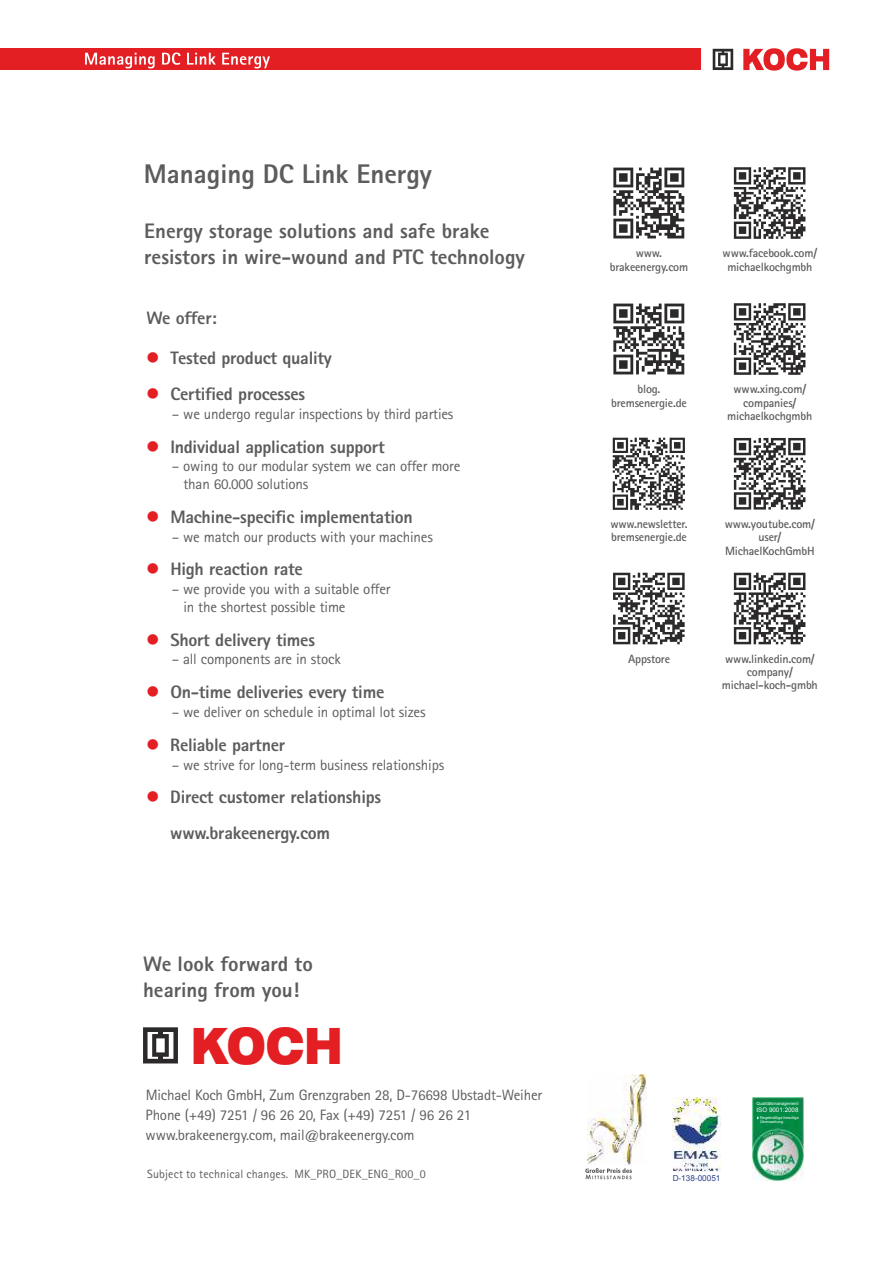
<style>
.page{position:relative;width:893px;height:1263px;background:#fff}
.page>*{position:absolute;margin:0;border:0;box-sizing:border-box;transform-origin:0 0}
.t1{font:900 expanded 49.95px "Swiss 721 BT";color:#e31f24;scale:.75 1}
.t2{font:800 27px "Rotis Sans Serif";color:#5c5c5c}
.t3{font:800 21px/26.2px "Rotis Sans Serif";color:#5c5c5c}
.t4{font:800 18px/35.8px "Rotis Sans Serif";letter-spacing:-.015em;color:#5c5c5c}
.t5{font:18px "Wingdings";color:#e31f24}
.t6{font:15px/17.5px "Rotis Sans Serif";letter-spacing:-.015em;color:#5c5c5c}
.t7{font:700 12px/13.2px "Rotis Sans Serif";letter-spacing:-.015em;color:#5c5c5c;text-align:center}
.t8{font:12px "Rotis Sans Serif";letter-spacing:.015em;color:#5c5c5c}
.t9{font:8.25px "Arial";color:#29408a}
.t10{font:6.3px "Arial";color:#fff}
.t11{font:4.35px "Arial";color:#fff}
.t12{font:3.75px/4.2px "Arial";color:#fff}
</style>
<div class="page">
<svg style="left:733px;top:572px;width:73px;height:73px"></svg>
<svg style="left:734px;top:573px;width:71px;height:71px"></svg>
<svg style="left:613px;top:572px;width:72px;height:73px"></svg>
<svg style="left:613px;top:573px;width:72px;height:71px"></svg>
<svg style="left:733px;top:438px;width:73px;height:72px"></svg>
<svg style="left:734px;top:438px;width:71px;height:72px"></svg>
<svg style="left:612px;top:437px;width:73px;height:73px"></svg>
<svg style="left:613px;top:438px;width:72px;height:72px"></svg>
<svg style="left:733px;top:303px;width:73px;height:72px"></svg>
<svg style="left:734px;top:303px;width:71px;height:72px"></svg>
<svg style="left:733px;top:167px;width:73px;height:72px"></svg>
<svg style="left:734px;top:167px;width:71px;height:72px"></svg>
<svg style="left:613px;top:303px;width:72px;height:72px"></svg>
<svg style="left:613px;top:304px;width:71px;height:70px"></svg>
<img style="left:587px;top:1074px;width:59px;height:91px">
<svg style="left:585px;top:1168px;width:47px;height:11px"></svg>
<img style="left:673px;top:1097px;width:47px;height:74px">
<img style="left:752px;top:1097px;width:51px;height:84px">
<svg style="left:143px;top:1027px;width:35px;height:36px"></svg>
<svg style="left:613px;top:168px;width:71px;height:70px"></svg>
<div style="left:0;top:49px;width:701px;height:21px;background:#e31f24"></div>
<svg style="left:743px;top:48px;width:86px;height:23px"></svg>
<svg style="left:713px;top:49px;width:20px;height:21px"></svg>
<svg style="left:85px;top:53px;width:185px;height:15px"></svg>
<h2 class="t2" style="left:144px;top:164px;width:290px">Managing DC Link Energy</h2>
<h3 class="t3" style="left:144px;top:220px;width:382px">Energy storage solutions and safe brake resistors in wire-wound and PTC technology</h3>
<p class="t4" style="left:146px;top:302px;width:72px">We offer:</p>
<p class="t4" style="left:170px;top:342px;width:163px">Tested product quality<br>Certified processes</p>
<p class="t6" style="left:172px;top:406px;width:283px">– we undergo regular inspections by third parties</p>
<p class="t4" style="left:170px;top:431px;width:216px">Individual application support</p>
<p class="t6" style="left:183px;top:459px;width:278px;text-indent:-12px">– owing to our modular system we can offer more than 60.000 solutions</p>
<p class="t4" style="left:170px;top:501px;width:244px">Machine-specific implementation</p>
<p class="t6" style="left:172px;top:529px;width:263px">– we match our products with your machines</p>
<p class="t4" style="left:170px;top:553px;width:134px">High reaction rate</p>
<p class="t6" style="left:183px;top:581px;width:209px;text-indent:-12px">– we provide you with a suitable offer in the shortest possible time</p>
<p class="t4" style="left:170px;top:623px;width:146px">Short delivery times</p>
<p class="t6" style="left:172px;top:652px;width:170px">– all components are in stock</p>
<p class="t4" style="left:170px;top:676px;width:216px">On-time deliveries every time</p>
<p class="t6" style="left:172px;top:704px;width:255px">– we deliver on schedule in optimal lot sizes</p>
<p class="t4" style="left:170px;top:729px;width:116px">Reliable partner</p>
<p class="t6" style="left:172px;top:757px;width:274px">– we strive for long-term business relationships</p>
<p class="t4" style="left:170px;top:781px;width:212px">Direct customer relationships www.brakeenergy.com</p>
<p class="t5" style="left:146px;top:439px;width:15px">●</p>
<p class="t5" style="left:146px;top:509px;width:15px">●</p>
<p class="t5" style="left:146px;top:561px;width:15px">●</p>
<p class="t5" style="left:146px;top:632px;width:15px">●</p>
<p class="t5" style="left:146px;top:684px;width:15px">●</p>
<p class="t5" style="left:146px;top:737px;width:15px">●</p>
<p class="t5" style="left:146px;top:789px;width:15px">●</p>
<h3 class="t3" style="left:143px;top:953px;width:171px">We look forward to hearing from you!</h3>
<h1 class="t1" style="left:191px;top:1025px;width:204px">KOCH</h1>
<p class="t6" style="left:146px;top:1086px;width:398px;line-height:20.1px">Michael Koch GmbH, Zum Grenzgraben 28, D-76698 Ubstadt-Weiher<br>Phone (+49) 7251 / 96 26 20, Fax (+49) 7251 / 96 26 21 www.brakeenergy.com, mail@brakeenergy.com</p>
<p class="t8" style="left:147px;top:1169px;width:280px">Subject to technical changes. MK_PRO_DEK_ENG_R00_0</p>
<p class="t7" style="left:610px;top:248px;width:80px">www. brakeenergy.com</p>
<p class="t7" style="left:723px;top:248px;width:96px">www.facebook.com/ michaelkochgmbh</p>
<p class="t7" style="left:611px;top:384px;width:77px">blog. bremsenergie.de</p>
<p class="t7" style="left:727px;top:384px;width:87px">www.xing.com/ companies/ michaelkochgmbh</p>
<p class="t7" style="left:611px;top:519px;width:79px;text-align:left">www.newsletter. bremsenergie.de</p>
<p class="t7" style="left:725px;top:519px;width:92px">www.youtube.com/ user/<br>MichaelKochGmbH</p>
<p class="t7" style="left:628px;top:653px;width:44px">Appstore</p>
<p class="t7" style="left:722px;top:653px;width:97px">www.linkedin.com/ company/ michael-koch-gmbh</p>
<p class="t11" style="left:756px;top:1102px;width:44px">Qualitätsmanagement</p>
<p class="t10" style="left:756px;top:1107px;width:44px">ISO 9001:2008</p>
<p class="t12" style="left:760px;top:1116px;width:40px">Regelmäßige freiwillige<br>Überwachung</p>
<p class="t9" style="left:673px;top:1175px;width:49px">D-138-00051</p>
</div>
